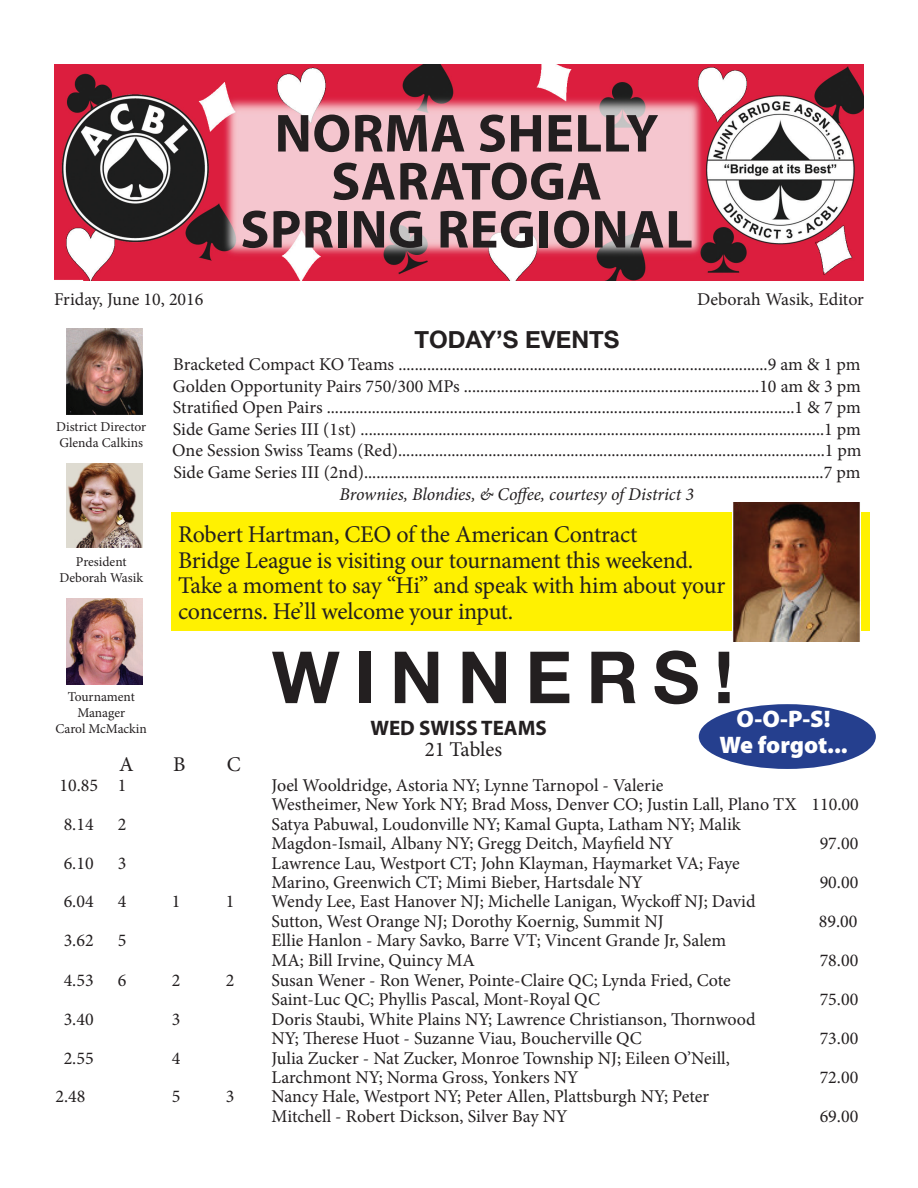
<style>
.page{position:relative;width:918px;height:1188px;background:#fff}
.page>*{position:absolute;margin:0;border:0;box-sizing:border-box;transform-origin:0 0}
.t1{font:700 72px "Helvetica Neue";letter-spacing:.2em;color:#231f20}
.t2{font:700 54px/48px "Myriad Pro";letter-spacing:.01em;color:#231f20;text-align:center}
.t3{font:24px/25.5px "Minion Pro";letter-spacing:-.015em;color:#231f20}
.t4{font:900 24px/25.5px "Myriad Pro";letter-spacing:-.005em;color:#fff;text-align:center}
.t5{font:700 24px "Helvetica Neue";color:#231f20}
.t6{font:700 21px "Myriad Pro";color:#231f20}
.t7{font:21px "Minion Pro";letter-spacing:-.005em;color:#231f20}
.t8{font:18px/19.5px "Minion Pro";color:#231f20}
.t9{font:italic 18px "Minion Pro";letter-spacing:-.01em;color:#231f20}
.t10{font:13.5px/16.2px "Minion Pro";color:#231f20;text-align:center}
</style>
<div class="page">
<img style="left:54px;top:65px;width:810px;height:216px">
<img style="left:66px;top:328px;width:77px;height:87px">
<img style="left:66px;top:463px;width:77px;height:84px">
<img style="left:66px;top:598px;width:77px;height:87px">
<div style="left:171px;top:513px;width:698px;height:118px;background:#fff101"></div>
<img style="left:733px;top:502px;width:128px;height:140px">
<div style="left:699px;top:704px;width:177px;height:65px;background:#253f8e;border-radius:50%"></div>
<h2 class="t2" style="left:240px;top:108px;width:454px">NORMA SHELLY<br>SARATOGA<br>SPRING REGIONAL</h2>
<p class="t8" style="left:54px;top:289px;width:151px">Friday, June 10, 2016</p>
<p class="t8" style="left:697px;top:289px;width:168px">Deborah Wasik, Editor</p>
<p class="t10" style="left:56px;top:419px;width:92px;text-align:left">District Director<br>Glenda Calkins</p>
<p class="t10" style="left:59px;top:554px;width:85px">President<br>Deborah Wasik</p>
<h3 class="t5" style="left:414px;top:321px;width:206px">TODAY’S EVENTS</h3>
<p class="t8" style="left:172px;top:354px;width:691px;line-height:21.6px;text-align:justify">Bracketed Compact KO Teams ..........................................................................................9 am &amp; 1 pm Golden Opportunity Pairs 750/300 MPs ........................................................................10 am &amp; 3 pm Stratified Open Pairs ..................................................................................................................1 &amp; 7 pm Side Game Series III (1st) .................................................................................................................1 pm One Session Swiss Teams (Red)........................................................................................................1 pm Side Game Series III (2nd)................................................................................................................7 pm</p>
<p class="t9" style="left:340px;top:482px;width:356px">Brownies, Blondies, &amp; Coffee, courtesy of District 3</p>
<h3 class="t3" style="left:178px;top:522px;width:549px">Robert Hartman, CEO of the American Contract<br>Bridge League is visiting our tournament this weekend.<br>Take a moment to say “Hi” and speak with him about your concerns. He’ll welcome your input.</h3>
<h1 class="t1" style="left:272px;top:621px;width:464px">WINNERS!</h1>
<p class="t10" style="left:55px;top:689px;width:93px">Tournament<br>Manager<br>Carol McMackin</p>
<h3 class="t4" style="left:719px;top:707px;width:130px">O-O-P-S!<br>We forgot...</h3>
<p class="t6" style="left:370px;top:714px;width:178px">WED SWISS TEAMS</p>
<p class="t7" style="left:425px;top:735px;width:79px">21 Tables</p>
<p class="t7" style="left:119px;top:750px;width:16px">A</p>
<p class="t7" style="left:173px;top:750px;width:14px">B</p>
<p class="t7" style="left:227px;top:750px;width:15px">C</p>
<p class="t8" style="left:60px;top:775px;width:68px">10.85 1</p>
<p class="t8" style="left:272px;top:775px;width:589px">Joel Wooldridge, Astoria NY; Lynne Tarnopol - Valerie<br>Westheimer, New York NY; Brad Moss, Denver CO; Justin Lall, Plano TX 110.00</p>
<p class="t8" style="left:64px;top:814px;width:32px">8.14</p>
<p class="t8" style="left:118px;top:814px;width:10px">2</p>
<p class="t8" style="left:272px;top:814px;width:471px">Satya Pabuwal, Loudonville NY; Kamal Gupta, Latham NY; Malik<br>Magdon-Ismail, Albany NY; Gregg Deitch, Mayfield NY</p>
<p class="t8" style="left:820px;top:834px;width:40px">97.00</p>
<p class="t8" style="left:64px;top:853px;width:32px">6.10</p>
<p class="t8" style="left:118px;top:853px;width:10px">3</p>
<p class="t8" style="left:272px;top:853px;width:470px">Lawrence Lau, Westport CT; John Klayman, Haymarket VA; Faye<br>Marino, Greenwich CT; Mimi Bieber, Hartsdale NY</p>
<p class="t8" style="left:64px;top:892px;width:32px">6.04</p>
<p class="t8" style="left:118px;top:892px;width:10px">4</p>
<p class="t8" style="left:172px;top:892px;width:10px">1</p>
<p class="t8" style="left:226px;top:892px;width:10px">1</p>
<p class="t8" style="left:272px;top:892px;width:486px">Wendy Lee, East Hanover NJ; Michelle Lanigan, Wyckoff NJ; David<br>Sutton, West Orange NJ; Dorothy Koernig, Summit NJ</p>
<p class="t8" style="left:64px;top:931px;width:32px">3.62</p>
<p class="t8" style="left:118px;top:931px;width:10px">5</p>
<p class="t8" style="left:272px;top:931px;width:456px">Ellie Hanlon - Mary Savko, Barre VT; Vincent Grande Jr, Salem<br>MA; Bill Irvine, Quincy MA</p>
<p class="t8" style="left:64px;top:970px;width:32px">4.53</p>
<p class="t8" style="left:118px;top:970px;width:10px">6</p>
<p class="t8" style="left:172px;top:970px;width:10px">2</p>
<p class="t8" style="left:226px;top:970px;width:10px">2</p>
<p class="t8" style="left:272px;top:970px;width:461px">Susan Wener - Ron Wener, Pointe-Claire QC; Lynda Fried, Cote<br>Saint-Luc QC; Phyllis Pascal, Mont-Royal QC</p>
<p class="t8" style="left:64px;top:1009px;width:32px">3.40</p>
<p class="t8" style="left:172px;top:1009px;width:10px">3</p>
<p class="t8" style="left:272px;top:1009px;width:486px">Doris Staubi, White Plains NY; Lawrence Christianson, Thornwood<br>NY; Therese Huot - Suzanne Viau, Boucherville QC</p>
<p class="t8" style="left:64px;top:1048px;width:32px">2.55</p>
<p class="t8" style="left:172px;top:1048px;width:10px">4</p>
<p class="t8" style="left:272px;top:1048px;width:460px">Julia Zucker - Nat Zucker, Monroe Township NJ; Eileen O’Neill,<br>Larchmont NY; Norma Gross, Yonkers NY</p>
<p class="t8" style="left:56px;top:1087px;width:32px">2.48</p>
<p class="t8" style="left:172px;top:1087px;width:10px">5</p>
<p class="t8" style="left:226px;top:1087px;width:10px">3</p>
<p class="t8" style="left:272px;top:1087px;width:439px">Nancy Hale, Westport NY; Peter Allen, Plattsburgh NY; Peter<br>Mitchell - Robert Dickson, Silver Bay NY</p>
<p class="t8" style="left:820px;top:873px;width:40px">90.00</p>
<p class="t8" style="left:819px;top:912px;width:40px">89.00</p>
<p class="t8" style="left:820px;top:951px;width:40px">78.00</p>
<p class="t8" style="left:820px;top:990px;width:40px">75.00</p>
<p class="t8" style="left:820px;top:1029px;width:40px">73.00</p>
<p class="t8" style="left:820px;top:1068px;width:40px">72.00</p>
<p class="t8" style="left:820px;top:1107px;width:40px">69.00</p>
</div>
